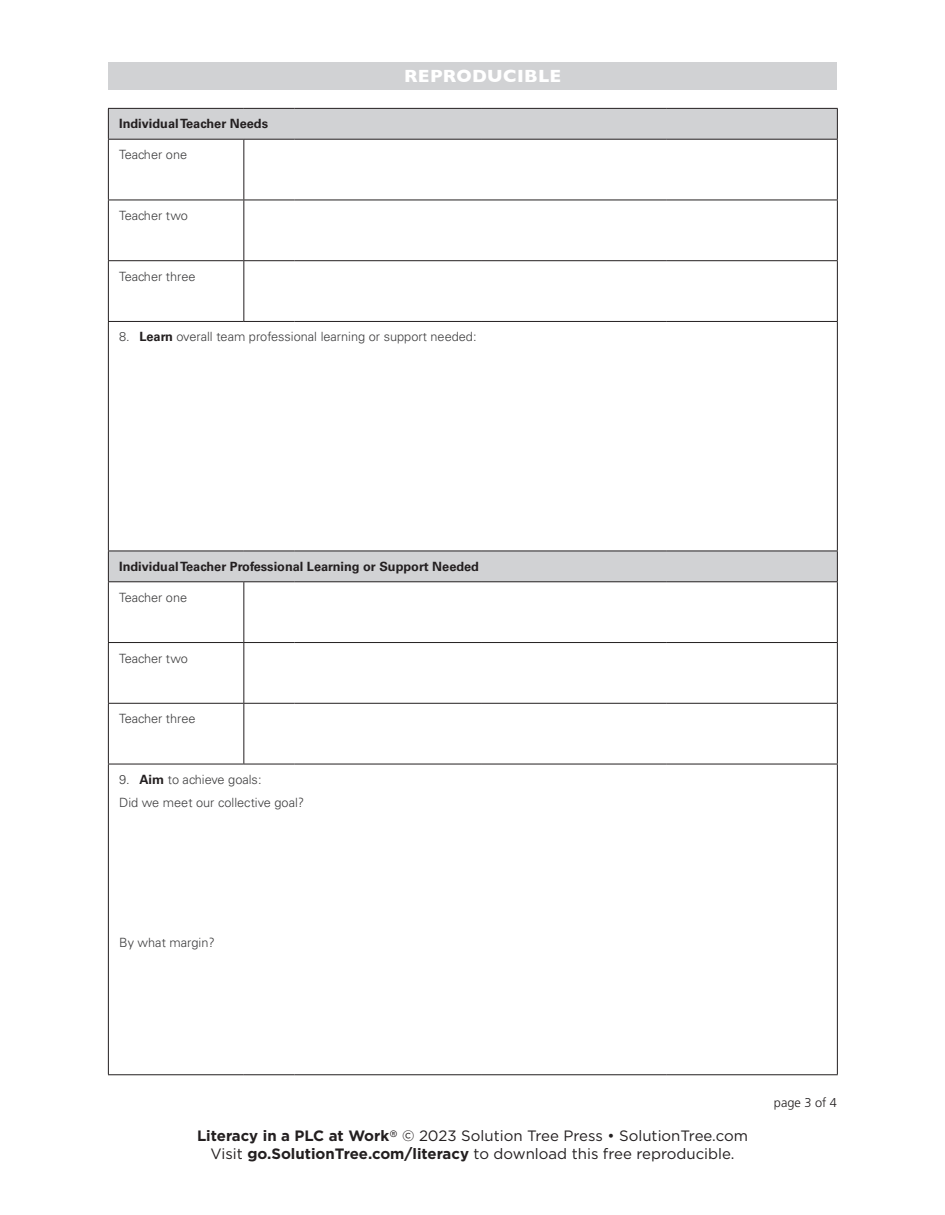
<style>
.page{position:relative;width:945px;height:1215px;background:#fff}
.page>*{position:absolute;margin:0;border:0;box-sizing:border-box;transform-origin:0 0}
.t1{font:700 18px "Gill Sans";letter-spacing:.02em;color:#fff}
.t2{font:15px/18px "Gotham";color:#231f20;text-align:center}
.figure_text{font:300 12.75px "Univers LT Std";color:#3e3e3f}
.figure_text-2{font:700 12.75px "Univers LT Std";color:#231f20}
.repro_page{font:300 12.75px "Frutiger LT Std";color:#231f20}
.s1{font-weight:700;color:#231f20}
.s2{font-weight:700}
.s3{font-family:"Quicksand";font-weight:300}
</style>
<div class="page">
<div style="left:108px;top:62px;width:729px;height:28px;background:#d1d2d4"></div>
<svg style="left:109px;top:109px;width:728px;height:472px"></svg>
<hr style="left:108px;top:108px;width:136px;height:1px;background:#231f20">
<hr style="left:108px;top:109px;width:1px;height:30px;background:#231f20">
<hr style="left:244px;top:108px;width:50px;height:1px;background:#231f20">
<hr style="left:294px;top:108px;width:187px;height:1px;background:#231f20">
<hr style="left:481px;top:108px;width:185px;height:1px;background:#231f20">
<hr style="left:666px;top:108px;width:172px;height:1px;background:#231f20">
<hr style="left:837px;top:109px;width:1px;height:30px;background:#231f20">
<hr style="left:108px;top:139px;width:136px;height:1px;background:#231f20">
<hr style="left:108px;top:140px;width:1px;height:60px;background:#231f20">
<hr style="left:244px;top:139px;width:50px;height:1px;background:#231f20">
<hr style="left:243px;top:140px;width:1px;height:60px;background:#231f20">
<hr style="left:294px;top:139px;width:187px;height:1px;background:#231f20">
<hr style="left:481px;top:139px;width:185px;height:1px;background:#231f20">
<hr style="left:666px;top:139px;width:172px;height:1px;background:#231f20">
<hr style="left:837px;top:140px;width:1px;height:60px;background:#231f20">
<hr style="left:108px;top:200px;width:136px;height:1px;background:#231f20">
<hr style="left:108px;top:200px;width:1px;height:60px;background:#231f20">
<hr style="left:244px;top:200px;width:50px;height:1px;background:#231f20">
<hr style="left:243px;top:200px;width:1px;height:60px;background:#231f20">
<hr style="left:294px;top:200px;width:187px;height:1px;background:#231f20">
<hr style="left:481px;top:200px;width:185px;height:1px;background:#231f20">
<hr style="left:666px;top:200px;width:172px;height:1px;background:#231f20">
<hr style="left:837px;top:200px;width:1px;height:60px;background:#231f20">
<hr style="left:108px;top:260px;width:136px;height:1px;background:#231f20">
<hr style="left:108px;top:261px;width:1px;height:60px;background:#231f20">
<hr style="left:244px;top:260px;width:50px;height:1px;background:#231f20">
<hr style="left:243px;top:261px;width:1px;height:60px;background:#231f20">
<hr style="left:294px;top:260px;width:187px;height:1px;background:#231f20">
<hr style="left:481px;top:260px;width:185px;height:1px;background:#231f20">
<hr style="left:666px;top:260px;width:172px;height:1px;background:#231f20">
<hr style="left:837px;top:261px;width:1px;height:60px;background:#231f20">
<hr style="left:108px;top:321px;width:136px;height:1px;background:#231f20">
<hr style="left:108px;top:322px;width:1px;height:229px;background:#231f20">
<hr style="left:244px;top:321px;width:50px;height:1px;background:#231f20">
<hr style="left:294px;top:321px;width:187px;height:1px;background:#231f20">
<hr style="left:481px;top:321px;width:185px;height:1px;background:#231f20">
<hr style="left:666px;top:321px;width:172px;height:1px;background:#231f20">
<hr style="left:837px;top:322px;width:1px;height:229px;background:#231f20">
<hr style="left:108px;top:551px;width:136px;height:1px;background:#231f20">
<hr style="left:108px;top:551px;width:1px;height:30px;background:#231f20">
<hr style="left:244px;top:551px;width:50px;height:1px;background:#231f20">
<hr style="left:294px;top:551px;width:187px;height:1px;background:#231f20">
<hr style="left:481px;top:551px;width:185px;height:1px;background:#231f20">
<hr style="left:666px;top:551px;width:172px;height:1px;background:#231f20">
<hr style="left:837px;top:551px;width:1px;height:30px;background:#231f20">
<hr style="left:108px;top:581px;width:136px;height:1px;background:#231f20">
<hr style="left:108px;top:582px;width:1px;height:60px;background:#231f20">
<hr style="left:244px;top:581px;width:50px;height:1px;background:#231f20">
<hr style="left:243px;top:582px;width:1px;height:60px;background:#231f20">
<hr style="left:294px;top:581px;width:187px;height:1px;background:#231f20">
<hr style="left:481px;top:581px;width:185px;height:1px;background:#231f20">
<hr style="left:666px;top:581px;width:172px;height:1px;background:#231f20">
<hr style="left:837px;top:582px;width:1px;height:60px;background:#231f20">
<hr style="left:108px;top:642px;width:136px;height:1px;background:#231f20">
<hr style="left:108px;top:643px;width:1px;height:60px;background:#231f20">
<hr style="left:244px;top:642px;width:50px;height:1px;background:#231f20">
<hr style="left:243px;top:643px;width:1px;height:60px;background:#231f20">
<hr style="left:294px;top:642px;width:187px;height:1px;background:#231f20">
<hr style="left:481px;top:642px;width:185px;height:1px;background:#231f20">
<hr style="left:666px;top:642px;width:172px;height:1px;background:#231f20">
<hr style="left:837px;top:643px;width:1px;height:60px;background:#231f20">
<hr style="left:108px;top:703px;width:136px;height:1px;background:#231f20">
<hr style="left:108px;top:704px;width:1px;height:60px;background:#231f20">
<hr style="left:244px;top:703px;width:50px;height:1px;background:#231f20">
<hr style="left:243px;top:704px;width:1px;height:60px;background:#231f20">
<hr style="left:294px;top:703px;width:187px;height:1px;background:#231f20">
<hr style="left:481px;top:703px;width:185px;height:1px;background:#231f20">
<hr style="left:666px;top:703px;width:172px;height:1px;background:#231f20">
<hr style="left:837px;top:704px;width:1px;height:60px;background:#231f20">
<hr style="left:108px;top:764px;width:136px;height:1px;background:#231f20">
<hr style="left:108px;top:764px;width:1px;height:310px;background:#231f20">
<hr style="left:244px;top:764px;width:50px;height:1px;background:#231f20">
<hr style="left:294px;top:764px;width:187px;height:1px;background:#231f20">
<hr style="left:481px;top:764px;width:185px;height:1px;background:#231f20">
<hr style="left:666px;top:764px;width:172px;height:1px;background:#231f20">
<hr style="left:837px;top:764px;width:1px;height:310px;background:#231f20">
<hr style="left:108px;top:1074px;width:136px;height:1px;background:#231f20">
<hr style="left:244px;top:1074px;width:50px;height:1px;background:#231f20">
<hr style="left:294px;top:1074px;width:187px;height:1px;background:#231f20">
<hr style="left:481px;top:1074px;width:185px;height:1px;background:#231f20">
<hr style="left:666px;top:1074px;width:172px;height:1px;background:#231f20">
<p class="figure_text-2" style="left:119px;top:116px;width:150px">Individual Teacher Needs</p>
<p class="figure_text" style="left:119px;top:147px;width:70px">Teacher one</p>
<p class="figure_text" style="left:119px;top:208px;width:70px">Teacher two</p>
<p class="figure_text" style="left:119px;top:269px;width:78px">Teacher three</p>
<h1 class="t1" style="left:404px;top:62px;width:158px">REPRODUCIBLE</h1>
<p class="figure_text" style="left:119px;top:329px;width:359px">8. <span class="s1">Learn</span> overall team professional learning or support needed:</p>
<p class="figure_text-2" style="left:119px;top:559px;width:361px">Individual Teacher Professional Learning or Support Needed</p>
<p class="figure_text" style="left:119px;top:590px;width:70px">Teacher one</p>
<p class="figure_text" style="left:119px;top:650px;width:70px">Teacher two</p>
<p class="figure_text" style="left:119px;top:711px;width:78px">Teacher three</p>
<p class="figure_text" style="left:119px;top:772px;width:144px">9. <span class="s1">Aim</span> to achieve goals:</p>
<p class="figure_text" style="left:119px;top:795px;width:187px">Did we meet our collective goal?</p>
<p class="figure_text" style="left:119px;top:935px;width:97px">By what margin?</p>
<p class="t2" style="left:197px;top:1126px;width:552px"><span class="s2">Literacy in a PLC at Work</span><span class="s3">®</span> © 2023 Solution Tree Press • SolutionTree.com<br>Visit <span class="s2">go.SolutionTree.com/literacy</span> to download this free reproducible.</p>
<p class="repro_page" style="left:774px;top:1095px;width:65px">page 3 of 4</p>
</div>
